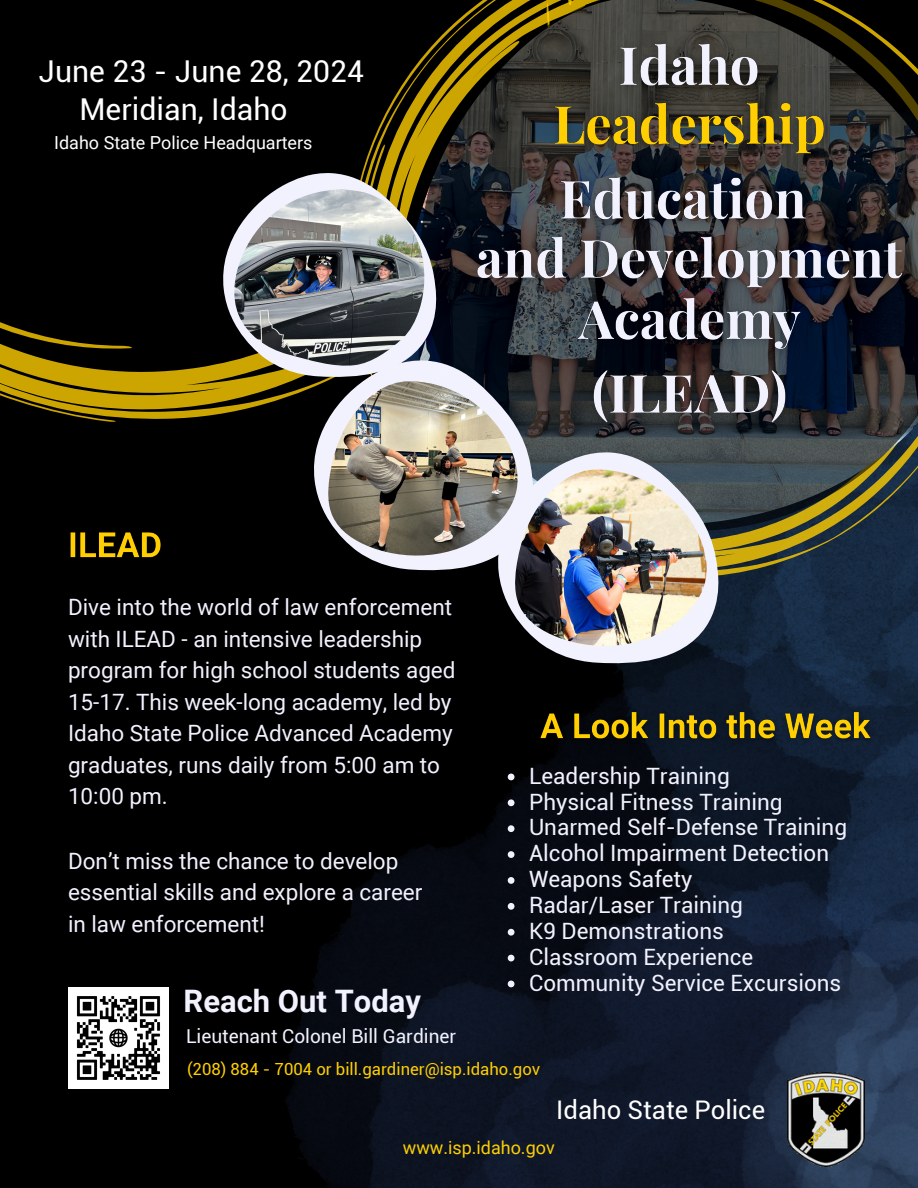
<style>
.page{position:relative;width:918px;height:1188px;background:#000}
.page>*{position:absolute;margin:0;border:0;box-sizing:border-box;transform-origin:0 0}
.t1{font:700 30.9px "Roboto";color:#f2f2ff}
.t2{font:30.15px "Roboto";color:#fff}
.t3{font:25.65px "Roboto";color:#fff}
.t4{font:22.5px/31.5px "Roboto";color:#f2f2ff}
.t5{font:19.2px "Roboto";color:#f2f2ff}
.t6{font:18px "Roboto";color:#fff}
.t7{font:18px "Roboto";color:#ffcf02}
.t8{font:16.65px "Roboto";color:#ffcf02}
</style>
<div class="page">
<svg style="left:91px;top:419px;width:25px;height:3px"></svg>
<svg style="left:0;top:322px;width:223px;height:97px"></svg>
<img style="left:285px;top:751px;width:393px;height:437px">
<img style="left:573px;top:578px;width:345px;height:398px">
<svg style="left:362px;top:144px;width:556px;height:434px;background:#444629"></svg>
<img style="left:678px;top:865px;width:240px;height:323px">
<img style="left:788px;top:1073px;width:76px;height:93px">
<svg style="left:421px;top:0;width:497px;height:530px"></svg>
<img style="left:463px;top:162px;width:454px;height:141px">
<svg style="left:218px;top:172px;width:223px;height:205px"></svg>
<svg style="left:223px;top:173px;width:291px;height:241px"></svg>
<svg style="left:309px;top:359px;width:229px;height:212px"></svg>
<svg style="left:314px;top:360px;width:219px;height:210px"></svg>
<svg style="left:493px;top:451px;width:230px;height:213px"></svg>
<svg style="left:498px;top:452px;width:220px;height:211px"></svg>
<img style="left:232px;top:189px;width:195px;height:177px">
<img style="left:328px;top:378px;width:190px;height:185px">
<img style="left:514px;top:469px;width:195px;height:177px">
<img style="left:68px;top:988px;width:100px;height:100px">
<svg style="left:508px;top:774px;width:6px;height:6px"></svg>
<svg style="left:508px;top:799px;width:6px;height:7px"></svg>
<svg style="left:508px;top:825px;width:6px;height:7px"></svg>
<svg style="left:508px;top:851px;width:6px;height:7px"></svg>
<svg style="left:508px;top:877px;width:6px;height:7px"></svg>
<svg style="left:508px;top:903px;width:6px;height:7px"></svg>
<svg style="left:508px;top:929px;width:6px;height:7px"></svg>
<svg style="left:508px;top:955px;width:6px;height:6px"></svg>
<svg style="left:508px;top:981px;width:6px;height:6px"></svg>
<img style="left:540px;top:87px;width:300px;height:83px">
<img style="left:70px;top:532px;width:91px;height:26px">
<img style="left:540px;top:704px;width:341px;height:47px">
<img style="left:564px;top:283px;width:251px;height:155px">
<img style="left:606px;top:28px;width:165px;height:74px">
<p class="t2" style="left:39px;top:54px;width:327px">June 23 - June 28, 2024</p>
<p class="t2" style="left:79px;top:92px;width:210px">Meridian, Idaho</p>
<p class="t6" style="left:54px;top:133px;width:260px">Idaho State Police Headquarters</p>
<p class="t4" style="left:68px;top:592px;width:389px">Dive into the world of law enforcement with ILEAD - an intensive leadership program for high school students aged 15-17. This week-long academy, led by Idaho State Police Advanced Academy graduates, runs daily from 5:00 am to 10:00 pm.</p>
<p class="t4" style="left:529px;top:760px;width:202px">Leadership Training</p>
<p class="t4" style="left:529px;top:786px;width:255px">Physical Fitness Training</p>
<p class="t4" style="left:529px;top:812px;width:320px">Unarmed Self-Defense Training</p>
<p class="t4" style="left:529px;top:838px;width:302px">Alcohol Impairment Detection</p>
<p class="t4" style="left:529px;top:864px;width:165px">Weapons Safety</p>
<p class="t4" style="left:529px;top:890px;width:215px">Radar/Laser Training</p>
<p class="t4" style="left:529px;top:916px;width:196px">K9 Demonstrations</p>
<p class="t4" style="left:529px;top:941px;width:226px">Classroom Experience</p>
<p class="t4" style="left:529px;top:967px;width:314px">Community Service Excursions</p>
<p class="t4" style="left:68px;top:845px;width:356px">Don’t miss the chance to develop essential skills and explore a career in law enforcement!</p>
<p class="t1" style="left:184px;top:983px;width:239px">Reach Out Today</p>
<p class="t5" style="left:186px;top:1025px;width:272px">Lieutenant Colonel Bill Gardiner</p>
<p class="t8" style="left:187px;top:1060px;width:355px">(208) 884 - 7004 or bill.gardiner@isp.idaho.gov</p>
<p class="t3" style="left:556px;top:1096px;width:210px">Idaho State Police</p>
<p class="t7" style="left:403px;top:1137px;width:153px">www.isp.idaho.gov</p>
</div>
